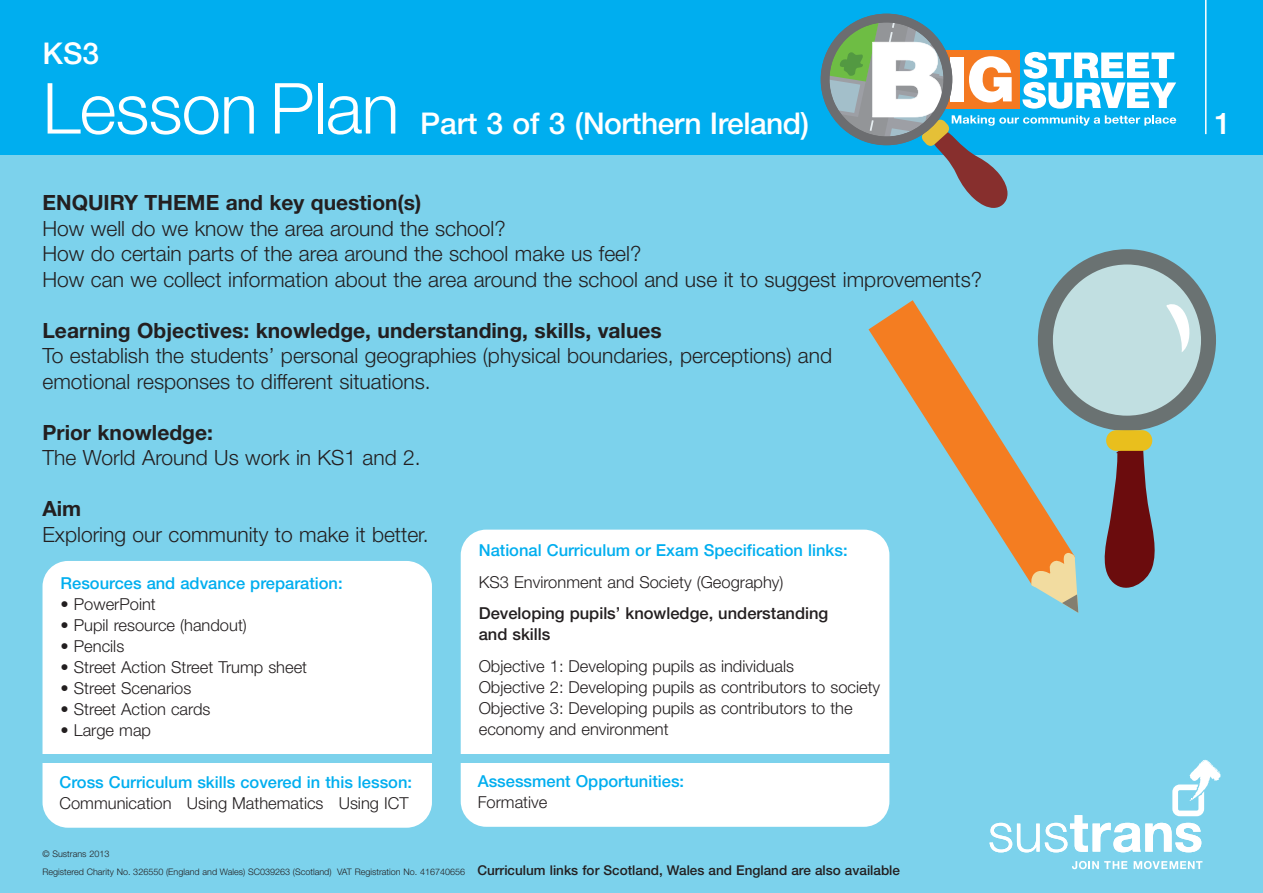
<style>
.page{position:relative;width:1263px;height:893px;background:#7cd2ec}
.page>*{position:absolute;margin:0;border:0;box-sizing:border-box;transform-origin:0 0}
.t1{font:300 70.5px "Helvetica Neue";letter-spacing:-.01em;color:#fff}
.t2{font:500 30px "Helvetica Neue";letter-spacing:-.015em;color:#fff}
.t3{font:300 21px/25.5px "Helvetica Neue";color:#231f20}
.t4{font:700 21px "Helvetica Neue";color:#231f20}
.t5{font:300 16.5px/21px "Helvetica Neue";color:#231f20}
.t6{font:500 16.5px "Helvetica Neue";color:#00aeef}
.t7{font:500 16.5px/21px "Helvetica Neue";color:#231f20}
.t8{font:300 9px "Helvetica Neue";color:#231f20}
.s1{font-weight:500;font-size:13.5px}
</style>
<div class="page">
<div style="left:0;top:0;width:1263px;height:154px;background:#00aeef"></div>
<svg style="left:817px;top:14px;width:359px;height:194px"></svg>
<svg style="left:1072px;top:861px;width:55px;height:8px"></svg>
<svg style="left:1134px;top:861px;width:68px;height:8px"></svg>
<svg style="left:989px;top:760px;width:231px;height:92px"></svg>
<div style="left:43px;top:561px;width:389px;height:267px;background:#fff;border-radius:26px"></div>
<hr style="left:1205px;top:0;width:1px;height:134px;background:#fff">
<svg style="left:1104px;top:447px;width:51px;height:141px"></svg>
<svg style="left:1047px;top:249px;width:169px;height:182px"></svg>
<div style="left:1106px;top:430px;width:46px;height:21px;background:#e9bf1d;border-radius:10px"></div>
<svg style="left:868px;top:300px;width:207px;height:285px"></svg>
<svg style="left:1030px;top:553px;width:48px;height:60px"></svg>
<div style="left:461px;top:530px;width:428px;height:297px;background:#fff;border-radius:26px"></div>
<div style="left:37px;top:754px;width:859px;height:8px;background:#7cd2ec"></div>
<h2 class="t2" style="left:43px;top:43px;width:58px">KS3</h2>
<h1 class="t1" style="left:43px;top:83px;width:358px">Lesson Plan</h1>
<h2 class="t2" style="left:420px;top:112px;width:391px">Part 3 of 3 (Northern Ireland)</h2>
<p class="t4" style="left:43px;top:195px;width:380px">ENQUIRY THEME and key question(s)</p>
<p class="t3" style="left:43px;top:217px;width:941px">How well do we know the area around the school?<br>How do certain parts of the area around the school make us feel?<br>How can we collect information about the area around the school and use it to suggest improvements?</p>
<p class="t4" style="left:43px;top:323px;width:621px">Learning Objectives: knowledge, understanding, skills, values</p>
<p class="t3" style="left:43px;top:345px;width:791px">To establish the students’ personal geographies (physical boundaries, perceptions) and emotional responses to different situations.</p>
<p class="t4" style="left:43px;top:425px;width:172px">Prior knowledge:</p>
<p class="t3" style="left:43px;top:447px;width:380px">The World Around Us work in KS1 and 2.</p>
<p class="t4" style="left:43px;top:501px;width:40px">Aim</p>
<p class="t3" style="left:43px;top:523px;width:388px">Exploring our community to make it better.</p>
<p class="t6" style="left:479px;top:544px;width:370px">National Curriculum or Exam Specification links:</p>
<p class="t5" style="left:479px;top:573px;width:306px">KS3 Environment and Society (Geography)</p>
<p class="t7" style="left:479px;top:604px;width:351px">Developing pupils’ knowledge, understanding and skills</p>
<p class="t5" style="left:479px;top:657px;width:403px">Objective 1: Developing pupils as individuals<br>Objective 2: Developing pupils as contributors to society Objective 3: Developing pupils as contributors to the economy and environment</p>
<p class="t6" style="left:478px;top:775px;width:208px">Assessment Opportunities:</p>
<p class="t5" style="left:478px;top:793px;width:71px">Formative</p>
<p class="t6" style="left:61px;top:577px;width:284px">Resources and advance preparation:</p>
<p class="t5" style="left:61px;top:595px;width:97px">• PowerPoint</p>
<p class="t5" style="left:61px;top:616px;width:188px">• Pupil resource (handout)</p>
<p class="t5" style="left:61px;top:637px;width:65px">• Pencils</p>
<p class="t5" style="left:61px;top:658px;width:248px">• Street Action Street Trump sheet</p>
<p class="t5" style="left:61px;top:679px;width:132px">• Street Scenarios</p>
<p class="t5" style="left:61px;top:700px;width:151px">• Street Action cards</p>
<p class="t5" style="left:61px;top:721px;width:92px">• Large map</p>
<p class="t6" style="left:60px;top:776px;width:354px">Cross Curriculum skills covered in this lesson:</p>
<p class="t5" style="left:60px;top:794px;width:351px">Communication Using Mathematics Using ICT</p>
<p class="t8" style="left:43px;top:850px;width:68px">© Sustrans 2013</p>
<p class="t8" style="left:43px;top:869px;width:859px">Registered Charity No. 326550 (England and Wales) SC039263 (Scotland) VAT Registration No. 416740656 <span class="s1">Curriculum links for Scotland, Wales and England are also available</span></p>
<h2 class="t2" style="left:1214px;top:113px;width:18px">1</h2>
</div>
